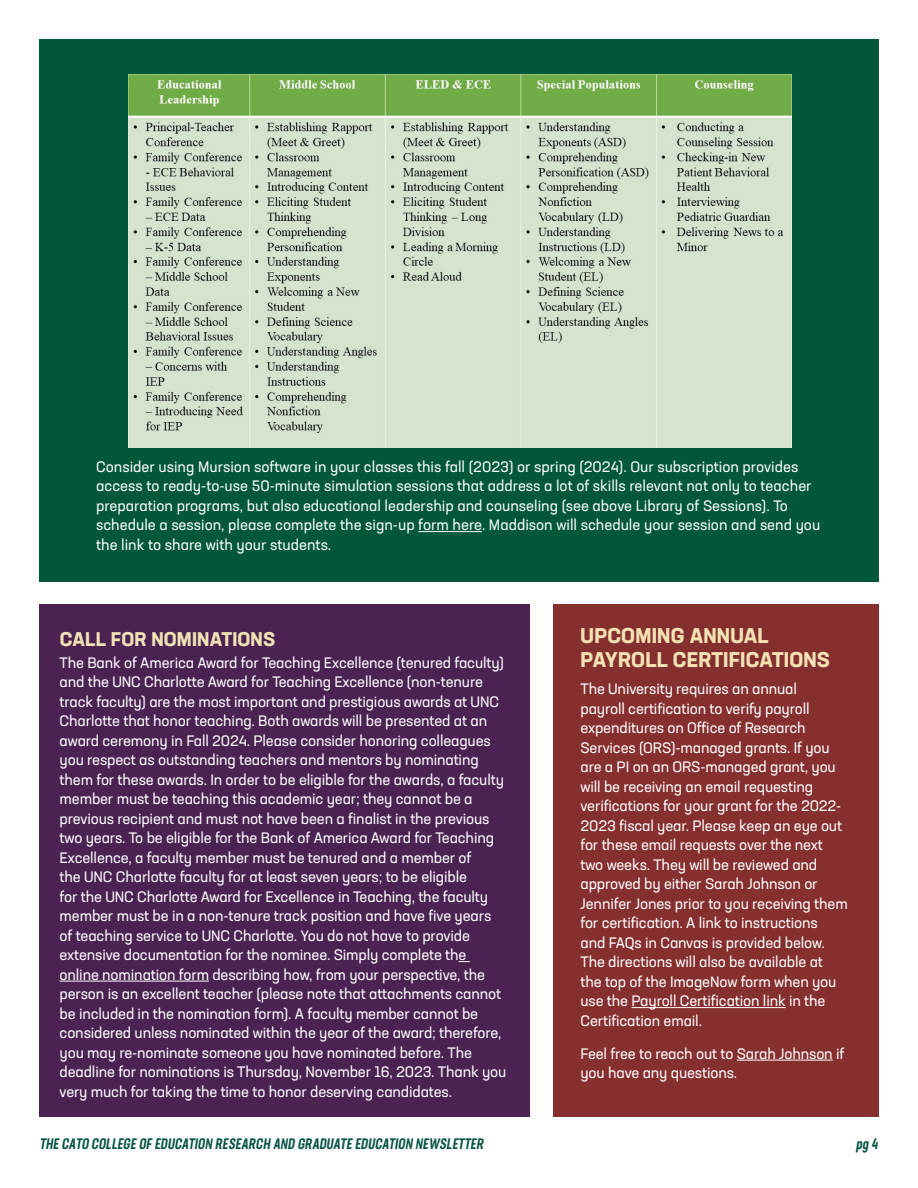
<style>
.page{position:relative;width:918px;height:1188px;background:#fff}
.page>*{position:absolute;margin:0;border:0;box-sizing:border-box;transform-origin:0 0}
.t1{font:700 21px/24px "Neusa Next Std";letter-spacing:.01em;color:#f2e2b4}
.t2{font:700 19.5px "Neusa Next Std";letter-spacing:.01em;color:#f2e2b4}
.body{font:15px/19.5px "Neusa Next Std";letter-spacing:-.01em;color:#fff}
.t3{font:italic 500 15px "Neusa Next Std Compact";color:#085542}
</style>
<div class="page">
<div style="left:39px;top:39px;width:840px;height:542px;background:#005739"></div>
<hr style="left:418px;top:531px;width:64px;height:1px;background:#fff">
<img style="left:129px;top:75px;width:662px;height:372px">
<div style="left:39px;top:605px;width:490px;height:512px;background:#4b2353"></div>
<hr style="left:60px;top:981px;width:149px;height:1px;background:#fff">
<div style="left:554px;top:605px;width:325px;height:512px;background:#852f2e"></div>
<hr style="left:631px;top:1007px;width:155px;height:1px;background:#fff">
<hr style="left:737px;top:1060px;width:96px;height:1px;background:#fff">
<p class="body" style="left:96px;top:456px;width:726px">Consider using Mursion software in your classes this fall (2023) or spring (2024). Our subscription provides access to ready-to-use 50-minute simulation sessions that address a lot of skills relevant not only to teacher preparation programs, but also educational leadership and counseling (see above Library of Sessions). To schedule a session, please complete the sign-up form here. Maddison will schedule your session and send you the link to share with your students.</p>
<p class="t2" style="left:60px;top:627px;width:217px">CALL FOR NOMINATIONS</p>
<p class="t1" style="left:581px;top:623px;width:251px">UPCOMING ANNUAL<br>PAYROLL CERTIFICATIONS</p>
<p class="body" style="left:580px;top:679px;width:269px">The University requires an annual<br>payroll certification to verify payroll expenditures on Office of Research Services (ORS)-managed grants. If you are a PI on an ORS-managed grant, you will be receiving an email requesting verifications for your grant for the 2022- 2023 fiscal year. Please keep an eye out for these email requests over the next two weeks. They will be reviewed and approved by either Sarah Johnson or Jennifer Jones prior to you receiving them for certification. A link to instructions<br>and FAQs in Canvas is provided below.<br>The directions will also be available at the top of the ImageNow form when you use the Payroll Certification link in the Certification email.</p>
<p class="body" style="left:580px;top:1043px;width:265px">Feel free to reach out to Sarah Johnson if you have any questions.</p>
<p class="body" style="left:60px;top:652px;width:448px">The Bank of America Award for Teaching Excellence (tenured faculty) and the UNC Charlotte Award for Teaching Excellence (non-tenure track faculty) are the most important and prestigious awards at UNC Charlotte that honor teaching. Both awards will be presented at an award ceremony in Fall 2024. Please consider honoring colleagues you respect as outstanding teachers and mentors by nominating them for these awards. In order to be eligible for the awards, a faculty member must be teaching this academic year; they cannot be a previous recipient and must not have been a finalist in the previous two years. To be eligible for the Bank of America Award for Teaching Excellence, a faculty member must be tenured and a member of<br>the UNC Charlotte faculty for at least seven years; to be eligible<br>for the UNC Charlotte Award for Excellence in Teaching, the faculty member must be in a non-tenure track position and have five years of teaching service to UNC Charlotte. You do not have to provide extensive documentation for the nominee. Simply complete the online nomination form describing how, from your perspective, the person is an excellent teacher (please note that attachments cannot be included in the nomination form). A faculty member cannot be considered unless nominated within the year of the award; therefore, you may re-nominate someone you have nominated before. The deadline for nominations is Thursday, November 16, 2023. Thank you very much for taking the time to honor deserving candidates.</p>
<p class="t3" style="left:39px;top:1134px;width:448px">THE CATO COLLEGE OF EDUCATION RESEARCH AND GRADUATE EDUCATION NEWSLETTER</p>
<p class="t3" style="left:856px;top:1134px;width:26px">pg 4</p>
</div>
